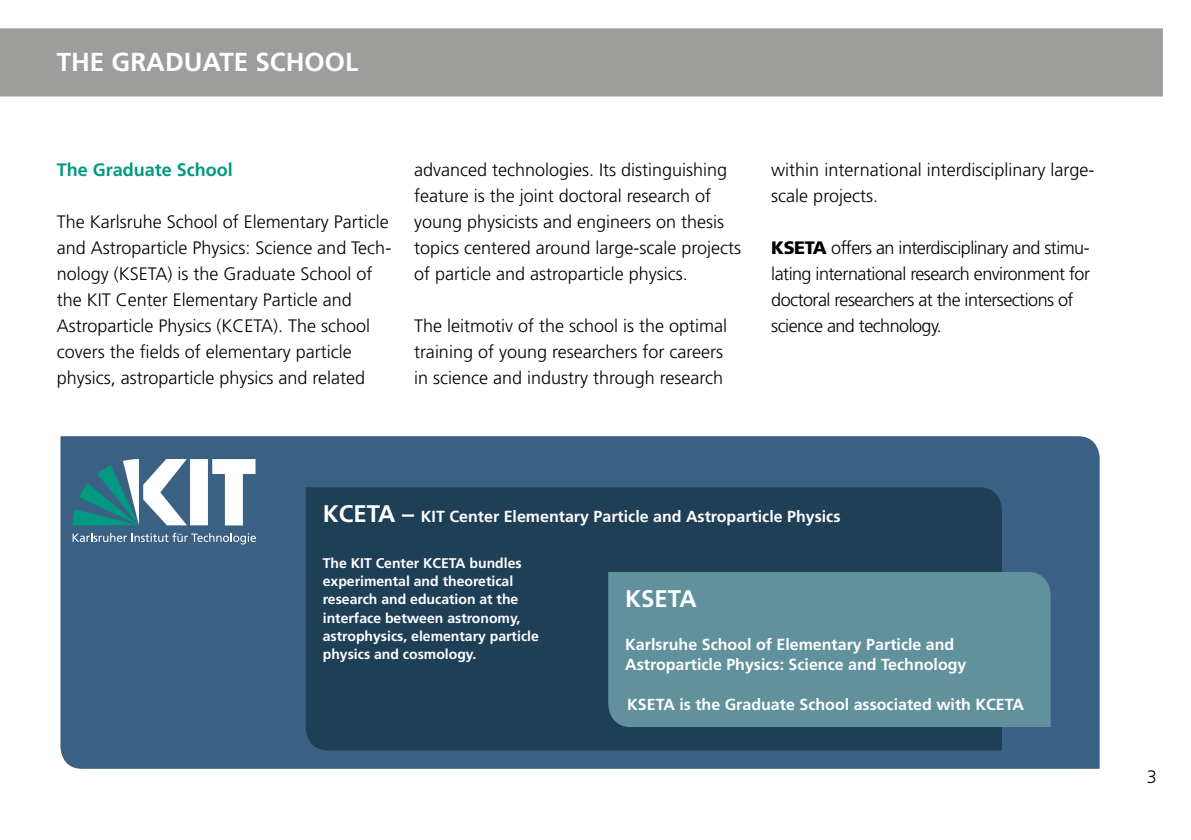
<style>
.page{position:relative;width:1191px;height:840px;background:#fff}
.page>*{position:absolute;margin:0;border:0;box-sizing:border-box;transform-origin:0 0}
.t1{font:700 26px "Frutiger LT Std";color:#fff}
.t2{font:700 24px "Frutiger LT Std";color:#fff}
.t3{font:300 18px/26px "Frutiger LT Std";color:#000}
.t4{font:300 18px/26px "Frutiger LT Std";letter-spacing:-.03em;color:#000}
.t5{font:700 18px "Frutiger LT Std";color:#009982}
.t6{font:700 16px/20px "Frutiger LT Std";color:#fff}
.t7{font:700 14px/18px "Frutiger LT Std";color:#fff}
.s1{font-weight:900}
.s2{font-size:24px}
</style>
<div class="page">
<div style="left:0;top:28px;width:1162px;height:68px;background:#9d9d9c"></div>
<div style="left:60px;top:436px;width:1040px;height:333px;background:#3a6184"></div>
<svg style="left:73px;top:458px;width:182px;height:67px"></svg>
<svg style="left:73px;top:532px;width:183px;height:12px;background:#64829e"></svg>
<div style="left:306px;top:487px;width:696px;height:263px;background:#1f3f57"></div>
<div style="left:608px;top:571px;width:442px;height:155px;background:#60919d"></div>
<h1 class="t1" style="left:57px;top:46px;width:303px">THE GRADUATE SCHOOL</h1>
<p class="t5" style="left:57px;top:159px;width:178px">The Graduate School</p>
<p class="t3" style="left:57px;top:209px;width:336px">The Karlsruhe School of Elementary Particle and Astroparticle Physics: Science and Tech&shy;nology (KSETA) is the Graduate School of the KIT Center Elementary Particle and Astroparticle Physics (KCETA). The school covers the fields of elementary particle physics, astroparticle physics and related</p>
<p class="t3" style="left:414px;top:157px;width:329px">advanced technologies. Its distinguishing feature is the joint doctoral research of young physicists and engineers on thesis topics centered around large-scale projects of particle and astroparticle physics.</p>
<p class="t3" style="left:414px;top:313px;width:315px">The leitmotiv of the school is the optimal training of young researchers for careers in science and industry through research</p>
<p class="t3" style="left:771px;top:157px;width:324px">within international interdisciplinary large&shy;scale projects.</p>
<p class="t4" style="left:771px;top:235px;width:320px"><span class="s1">KSETA</span> offers an interdisciplinary and stimu&shy;lating international research environment for doctoral researchers at the intersections of science and technology.</p>
<p class="t6" style="left:323px;top:506px;width:519px"><span class="s2">KCETA –</span> KIT Center Elementary Particle and Astroparticle Physics</p>
<p class="t7" style="left:323px;top:554px;width:218px">The KIT Center KCETA bundles experimental and theoretical research and education at the interface between astronomy, astrophysics, elementary particle physics and cosmology.</p>
<h2 class="t2" style="left:625px;top:584px;width:73px">KSETA</h2>
<p class="t6" style="left:625px;top:634px;width:343px">Karlsruhe School of Elementary Particle and<br>Astroparticle Physics: Science and Technology</p>
<p class="t6" style="left:627px;top:694px;width:398px">KSETA is the Graduate School associated with KCETA</p>
<p class="t3" style="left:1147px;top:763px;width:12px">3</p>
</div>
